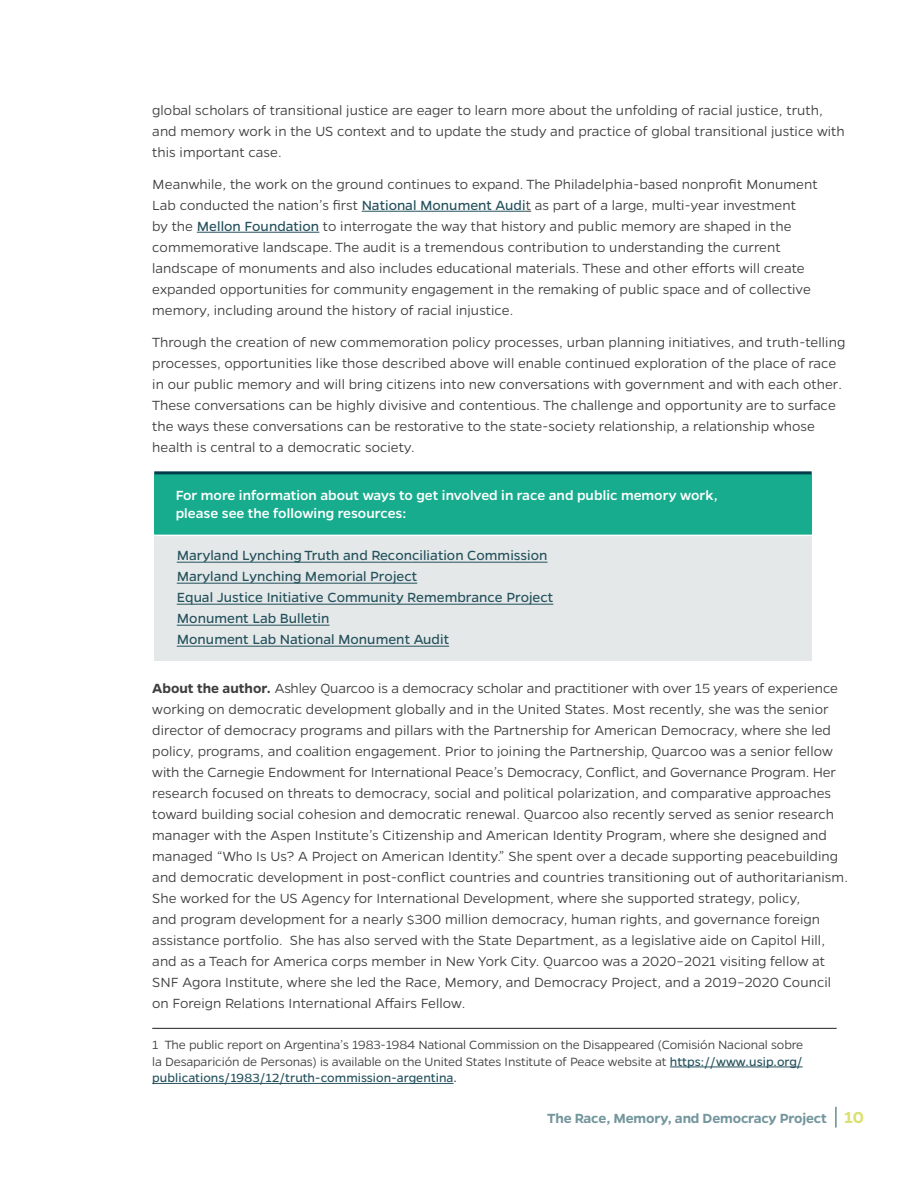
<style>
.page{position:relative;width:918px;height:1188px;background:#fff}
.page>*{position:absolute;margin:0;border:0;box-sizing:border-box;transform-origin:0 0}
.t1{font:300 15px/21px "Gentona";color:#3e3e3f}
.t2{font:15px/21px "Gentona";color:#24515c}
.t3{font:500 15px/18px "Gentona";color:#fff}
.t4{font:600 15px "Gentona";letter-spacing:-.01em;color:#74969d}
.t5{font:300 13.5px/16.5px "Gentona";letter-spacing:-.01em;color:#3e3e3f;text-align:justify}
.s1{font-weight:400;color:#24515c}
.s2{font-weight:600}
.s3{font-weight:400}
.s4{font-size:18px;color:#dce073}
</style>
<div class="page">
<hr style="left:362px;top:211px;width:164px;height:1px;background:#24515c">
<hr style="left:197px;top:232px;width:122px;height:1px;background:#24515c">
<hr style="left:835px;top:1107px;width:2px;height:21px;background:#668b93">
<hr style="left:670px;top:1067px;width:133px;height:1px;background:#24515c">
<hr style="left:152px;top:1083px;width:302px;height:1px;background:#24515c">
<hr style="left:152px;top:1028px;width:685px;height:1px;background:#231f20">
<div style="left:154px;top:474px;width:658px;height:67px;background:#17ac8e"></div>
<div style="left:154px;top:535px;width:658px;height:126px;background:#e4e8e9"></div>
<hr style="left:150px;top:535px;width:674px;height:1px;background:#fff">
<hr style="left:154px;top:471px;width:658px;height:3px;background:#013c4b">
<hr style="left:177px;top:646px;width:272px;height:1px;background:#24515c">
<hr style="left:177px;top:625px;width:153px;height:1px;background:#24515c">
<hr style="left:177px;top:604px;width:376px;height:1px;background:#24515c">
<hr style="left:177px;top:583px;width:240px;height:1px;background:#24515c">
<hr style="left:177px;top:562px;width:371px;height:1px;background:#24515c">
<p class="t1" style="left:152px;top:100px;width:694px">global scholars of transitional justice are eager to learn more about the unfolding of racial justice, truth, and memory work in the US context and to update the study and practice of global transitional justice with this important case.</p>
<p class="t1" style="left:152px;top:173px;width:667px">Meanwhile, the work on the ground continues to expand. The Philadelphia-based nonprofit Monument Lab conducted the nation’s first <span class="s1">National Monument Audi</span>t as part of a large, multi-year investment<br>by the <span class="s1">Mellon Foundation</span> to interrogate the way that history and public memory are shaped in the commemorative landscape. The audit is a tremendous contribution to understanding the current landscape of monuments and also includes educational materials. These and other efforts will create expanded opportunities for community engagement in the remaking of public space and of collective memory, including around the history of racial injustice.</p>
<p class="t1" style="left:152px;top:331px;width:694px">Through the creation of new commemoration policy processes, urban planning initiatives, and truth-telling processes, opportunities like those described above will enable continued exploration of the place of race in our public memory and will bring citizens into new conversations with government and with each other.<br>These conversations can be highly divisive and contentious. The challenge and opportunity are to surface the ways these conversations can be restorative to the state-society relationship, a relationship whose health is central to a democratic society.</p>
<p class="t3" style="left:176px;top:487px;width:544px">For more information about ways to get involved in race and public memory work, please see the following resources:</p>
<p class="t2" style="left:177px;top:545px;width:378px">Maryland Lynching Truth and Reconciliation Commission Maryland Lynching Memorial Project<br>Equal Justice Initiative Community Remembrance Project Monument Lab Bulletin<br>Monument Lab National Monument Audit</p>
<p class="t1" style="left:152px;top:678px;width:697px"><span class="s2">About the author.</span> Ashley Quarcoo is a democracy scholar and practitioner with over 15 years of experience working on democratic development globally and in the United States. Most recently, she was the senior director of democracy programs and pillars with the Partnership for American Democracy, where she led policy, programs, and coalition engagement. Prior to joining the Partnership, Quarcoo was a senior fellow with the Carnegie Endowment for International Peace’s Democracy, Conflict, and Governance Program. Her research focused on threats to democracy, social and political polarization, and comparative approaches toward building social cohesion and democratic renewal. Quarcoo also recently served as senior research manager with the Aspen Institute’s Citizenship and American Identity Program, where she designed and managed “Who Is Us? A Project on American Identity.” She spent over a decade supporting peacebuilding and democratic development in post-conflict countries and countries transitioning out of authoritarianism.<br>She worked for the US Agency for International Development, where she supported strategy, policy,<br>and program development for a nearly $300 million democracy, human rights, and governance foreign assistance portfolio. She has also served with the State Department, as a legislative aide on Capitol Hill, and as a Teach for America corps member in New York City. Quarcoo was a 2020–2021 visiting fellow at SNF Agora Institute, where she led the Race, Memory, and Democracy Project, and a 2019–2020 Council on Foreign Relations International Affairs Fellow.</p>
<p class="t5" style="left:152px;top:1036px;width:653px">1 The public report on Argentina’s 1983-1984 National Commission on the Disappeared (Comisión Nacional sobre la Desaparición de Personas) is available on the United States Institute of Peace website at <span class="s1">https://www.usip.org/ publications/1983/12/truth-commission-argentina</span><span class="s3">.</span></p>
<p class="t4" style="left:547px;top:1109px;width:318px">The Race, Memory, and Democracy Project <span class="s4">10</span></p>
</div>
